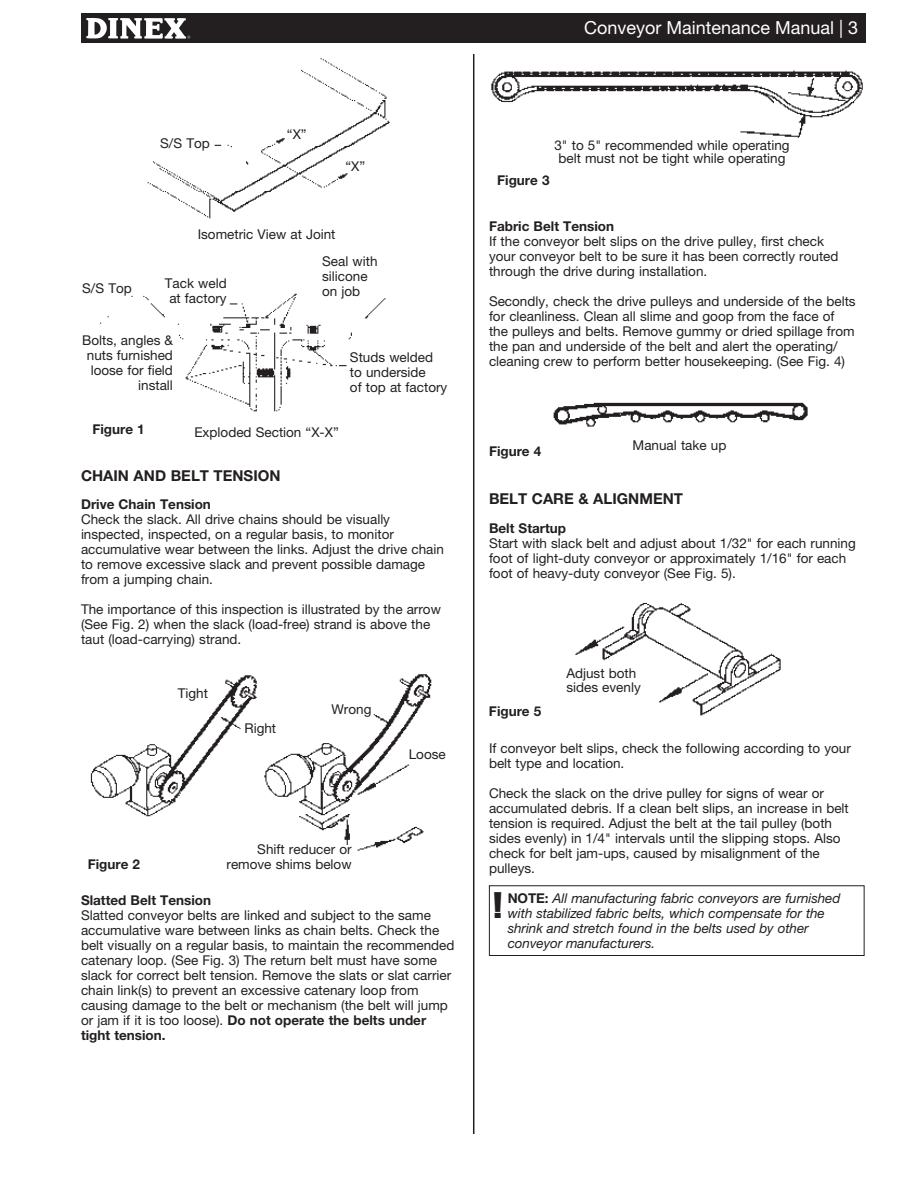
<style>
.page{position:relative;width:918px;height:1188px;background:#fff}
.page>*{position:absolute;margin:0;border:0;box-sizing:border-box;transform-origin:0 0}
.t1{font:32.4px "Impact";color:#231f20}
.t2{font:18px "Helvetica Neue LT Std";color:#fff}
.t3{font:700 15px "Helvetica Neue LT Std";color:#231f20}
.t4{font:13.5px/15px "Helvetica Neue LT Std";color:#231f20}
.t5{font:italic 13.5px/15px "Helvetica Neue LT Std";letter-spacing:-.005em;color:#231f20}
.t6{font:700 13.5px "Helvetica Neue LT Std";color:#231f20}
.s1{font-weight:700}
.s2{font-weight:700;font-style:normal}
</style>
<div class="page">
<div style="left:81px;top:14px;width:784px;height:29px;background:#231f20"></div>
<svg style="left:86px;top:18px;width:104px;height:21px"></svg>
<hr style="left:473px;top:54px;width:1px;height:1080px;background:#231f20">
<img style="left:491px;top:70px;width:372px;height:68px">
<img style="left:553px;top:402px;width:255px;height:25px">
<img style="left:575px;top:602px;width:206px;height:114px">
<div style="left:489px;top:885px;width:376px;height:71px;border:1px solid #231f20"></div>
<img style="left:100px;top:58px;width:290px;height:354px">
<div style="left:350px;top:353px;width:99px;height:50px;background:#fff"></div>
<div style="left:82px;top:335px;width:91px;height:64px;background:#fff"></div>
<img style="left:90px;top:674px;width:342px;height:177px">
<div style="left:409px;top:749px;width:39px;height:18px;background:#fff"></div>
<div style="left:210px;top:845px;width:142px;height:27px;background:#fff"></div>
<h2 class="t2" style="left:584px;top:17px;width:276px">Conveyor Maintenance Manual | 3</h2>
<p class="t4" style="left:82px;top:281px;width:51px">S/S Top</p>
<p class="t4" style="left:160px;top:135px;width:51px">S/S Top</p>
<p class="t4" style="left:287px;top:126px;width:21px">“X”</p>
<p class="t4" style="left:345px;top:159px;width:21px">“X”</p>
<p class="t4" style="left:198px;top:226px;width:139px">Isometric View at Joint</p>
<p class="t4" style="left:165px;top:276px;width:63px;text-align:center">Tack weld at factory</p>
<p class="t4" style="left:322px;top:253px;width:57px">Seal with silicone on job</p>
<p class="t4" style="left:82px;top:332px;width:92px;text-align:right">Bolts, angles &amp; nuts furnished loose for field install</p>
<p class="t6" style="left:92px;top:421px;width:54px">Figure 1</p>
<p class="t4" style="left:350px;top:350px;width:99px">Studs welded to underside<br>of top at factory</p>
<p class="t4" style="left:194px;top:424px;width:146px">Exploded Section “X-X”</p>
<p class="t3" style="left:81px;top:466px;width:201px">CHAIN AND BELT TENSION</p>
<p class="t6" style="left:81px;top:496px;width:132px">Drive Chain Tension</p>
<p class="t4" style="left:81px;top:512px;width:365px">Check the slack. All drive chains should be visually inspected, inspected, on a regular basis, to monitor accumulative wear between the links. Adjust the drive chain to remove excessive slack and prevent possible damage from a jumping chain.</p>
<p class="t4" style="left:81px;top:602px;width:361px">The importance of this inspection is illustrated by the arrow (See Fig. 2) when the slack (load-free) strand is above the taut (load-carrying) strand.</p>
<p class="t4" style="left:178px;top:686px;width:32px">Tight</p>
<p class="t4" style="left:244px;top:720px;width:33px">Right</p>
<p class="t4" style="left:331px;top:701px;width:42px">Wrong</p>
<p class="t4" style="left:257px;top:842px;width:96px">Shift reducer or</p>
<p class="t4" style="left:409px;top:746px;width:39px">Loose</p>
<p class="t6" style="left:88px;top:856px;width:54px">Figure 2</p>
<p class="t4" style="left:227px;top:857px;width:127px">remove shims below</p>
<p class="t6" style="left:81px;top:892px;width:132px">Slatted Belt Tension</p>
<p class="t4" style="left:81px;top:907px;width:375px">Slatted conveyor belts are linked and subject to the same accumulative ware between links as chain belts. Check the belt visually on a regular basis, to maintain the recommended catenary loop. (See Fig. 3) The return belt must have some slack for correct belt tension. Remove the slats or slat carrier chain link(s) to prevent an excessive catenary loop from causing damage to the belt or mechanism (the belt will jump or jam if it is too loose). <span class="s1">Do not operate the belts under tight tension.</span></p>
<p class="t4" style="left:554px;top:138px;width:237px;line-height:13.5px;text-align:center">3" to 5" recommended while operating belt must not be tight while operating</p>
<p class="t6" style="left:497px;top:172px;width:54px">Figure 3</p>
<p class="t6" style="left:489px;top:218px;width:127px">Fabric Belt Tension</p>
<p class="t4" style="left:489px;top:234px;width:351px">If the conveyor belt slips on the drive pulley, first check your conveyor belt to be sure it has been correctly routed through the drive during installation.</p>
<p class="t4" style="left:489px;top:294px;width:368px">Secondly, check the drive pulleys and underside of the belts for cleanliness. Clean all slime and goop from the face of the pulleys and belts. Remove gummy or dried spillage from the pan and underside of the belt and alert the operating/ cleaning crew to perform better housekeeping. (See Fig. 4)</p>
<p class="t4" style="left:633px;top:437px;width:95px">Manual take up</p>
<p class="t6" style="left:489px;top:443px;width:54px">Figure 4</p>
<p class="t3" style="left:489px;top:489px;width:185px">Belt Care &amp; Alignm ent</p>
<p class="t6" style="left:489px;top:519px;width:79px">Belt Startup</p>
<p class="t4" style="left:489px;top:535px;width:368px">Start with slack belt and adjust about 1/32" for each running foot of light-duty conveyor or approximately 1/16" for each foot of heavy-duty conveyor (See Fig. 5).</p>
<p class="t4" style="left:566px;top:667px;width:76px;line-height:13.5px">Adjust both sides evenly</p>
<p class="t6" style="left:489px;top:703px;width:54px">Figure 5</p>
<p class="t4" style="left:489px;top:740px;width:363px">If conveyor belt slips, check the following according to your belt type and location.</p>
<p class="t4" style="left:489px;top:785px;width:361px">Check the slack on the drive pulley for signs of wear or accumulated debris. If a clean belt slips, an increase in belt tension is required. Adjust the belt at the tail pulley (both sides evenly) in 1/4" intervals until the slipping stops. Also check for belt jam-ups, caused by misalignment of the pulleys.</p>
<h1 class="t1" style="left:493px;top:885px;width:10px">!</h1>
<p class="t6" style="left:502px;top:889px;width:8px">not</p>
<p class="t5" style="left:508px;top:890px;width:334px;text-indent:28px"><span class="s2">e:</span> All manufacturing fabric conveyors are furnished with stabilized fabric belts, which compensate for the shrink and stretch found in the belts used by other conveyor manufacturers.</p>
</div>
